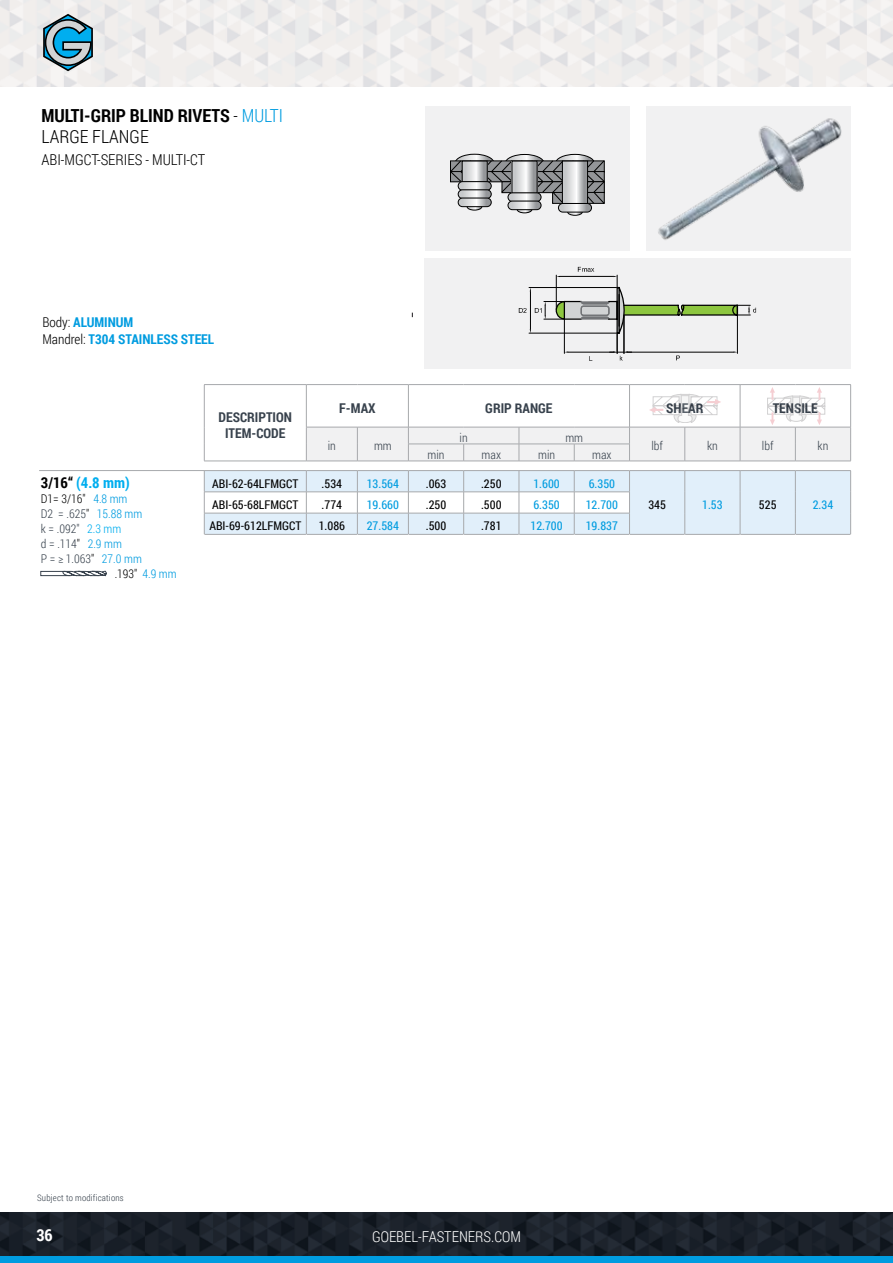
<style>
.page{position:relative;width:893px;height:1263px;background:#fff}
.page>*{position:absolute;margin:0;border:0;box-sizing:border-box;transform-origin:0 0}
.t1{font:700 18px/21px "Roboto Condensed";color:#000}
.t2{font:700 16.5px "Roboto Condensed";color:#fff}
.t3{font:300 15px "Roboto Condensed";color:#000}
.t4{font:300 15px "Roboto Condensed";color:#fff}
.t5{font:700 15px "Roboto Condensed";color:#00aeef}
.t6{font:700 13.5px/16.2px "Roboto Condensed";color:#38424d;text-align:center}
.t7{font:700 13.5px/16.5px "Roboto Condensed";color:#009ce0}
.t8{font:12px "Roboto Condensed";color:#000}
.t9{font:300 12px "Roboto Condensed";color:#38424d}
.t10{font:12px "Roboto Condensed";color:#009ce0}
.t11{font:300 12px "Roboto Condensed";color:#000}
.t12{font:300 9px "Roboto Condensed";letter-spacing:.02em;color:#38424d}
.s1{font-weight:300}
.s2{font-weight:300;color:#009ce0}
.s3{font-weight:300;color:#000}
.s4{color:#000}
.s5{color:#009ce0}
.s6{color:#00aeef}
</style>
<div class="page">
<img style="left:0;top:0;width:893px;height:86px">
<div style="left:0;top:1255px;width:893px;height:8px;background:#009ce0"></div>
<img style="left:0;top:1213px;width:893px;height:42px">
<div style="left:646px;top:106px;width:204px;height:145px;background:#f1f1f2"></div>
<div style="left:425px;top:258px;width:426px;height:111px;background:#f1f1f2"></div>
<div style="left:425px;top:106px;width:204px;height:145px;background:#f1f1f2"></div>
<svg style="left:43px;top:14px;width:50px;height:57px"></svg>
<svg style="left:40px;top:570px;width:67px;height:6px"></svg>
<hr style="left:306px;top:385px;width:1px;height:42px;background:#a7a9ac">
<hr style="left:408px;top:385px;width:1px;height:42px;background:#a7a9ac">
<hr style="left:629px;top:385px;width:1px;height:42px;background:#a7a9ac">
<hr style="left:740px;top:385px;width:1px;height:42px;background:#a7a9ac">
<hr style="left:850px;top:385px;width:1px;height:42px;background:#a7a9ac">
<hr style="left:204px;top:384px;width:102px;height:1px;background:#a7a9ac">
<hr style="left:204px;top:385px;width:1px;height:42px;background:#a7a9ac">
<svg style="left:204px;top:427px;width:1px;height:34px"></svg>
<hr style="left:204px;top:461px;width:102px;height:1px;background:#a7a9ac">
<hr style="left:306px;top:384px;width:51px;height:1px;background:#a7a9ac">
<hr style="left:357px;top:384px;width:51px;height:1px;background:#a7a9ac">
<hr style="left:408px;top:384px;width:56px;height:1px;background:#a7a9ac">
<hr style="left:464px;top:384px;width:55px;height:1px;background:#a7a9ac">
<hr style="left:519px;top:384px;width:55px;height:1px;background:#a7a9ac">
<hr style="left:574px;top:384px;width:55px;height:1px;background:#a7a9ac">
<hr style="left:629px;top:384px;width:56px;height:1px;background:#a7a9ac">
<hr style="left:685px;top:384px;width:55px;height:1px;background:#a7a9ac">
<hr style="left:740px;top:384px;width:55px;height:1px;background:#a7a9ac">
<hr style="left:795px;top:384px;width:56px;height:1px;background:#a7a9ac">
<hr style="left:306px;top:461px;width:51px;height:1px;background:#a7a9ac">
<hr style="left:357px;top:461px;width:51px;height:1px;background:#a7a9ac">
<hr style="left:629px;top:461px;width:56px;height:1px;background:#a7a9ac">
<hr style="left:685px;top:461px;width:55px;height:1px;background:#a7a9ac">
<hr style="left:740px;top:461px;width:55px;height:1px;background:#a7a9ac">
<hr style="left:795px;top:461px;width:56px;height:1px;background:#a7a9ac">
<hr style="left:408px;top:461px;width:56px;height:1px;background:#a7a9ac">
<hr style="left:464px;top:461px;width:55px;height:1px;background:#a7a9ac">
<hr style="left:519px;top:461px;width:55px;height:1px;background:#a7a9ac">
<hr style="left:574px;top:461px;width:55px;height:1px;background:#a7a9ac">
<hr style="left:204px;top:470px;width:102px;height:1px;background:#a7a9ac">
<hr style="left:306px;top:470px;width:51px;height:1px;background:#a7a9ac">
<hr style="left:357px;top:470px;width:51px;height:1px;background:#a7a9ac">
<hr style="left:408px;top:470px;width:56px;height:1px;background:#a7a9ac">
<hr style="left:464px;top:470px;width:55px;height:1px;background:#a7a9ac">
<hr style="left:519px;top:470px;width:55px;height:1px;background:#a7a9ac">
<hr style="left:574px;top:470px;width:55px;height:1px;background:#a7a9ac">
<hr style="left:629px;top:470px;width:56px;height:1px;background:#a7a9ac">
<hr style="left:685px;top:470px;width:55px;height:1px;background:#a7a9ac">
<hr style="left:740px;top:470px;width:55px;height:1px;background:#a7a9ac">
<hr style="left:795px;top:470px;width:56px;height:1px;background:#a7a9ac">
<svg style="left:204px;top:471px;width:647px;height:64px"></svg>
<hr style="left:39px;top:470px;width:165px;height:1px;background:#a7a9ac">
<svg style="left:306px;top:387px;width:545px;height:74px"></svg>
<svg style="left:519px;top:267px;width:237px;height:94px"></svg>
<svg style="left:450px;top:154px;width:155px;height:61px"></svg>
<div style="left:567px;top:208px;width:16px;height:8px;border:1px solid #000;border-radius:50%"></div>
<svg style="left:558px;top:203px;width:33px;height:9px"></svg>
<div style="left:558px;top:203px;width:34px;height:9px;border:1px solid #000;border-radius:4px"></div>
<img style="left:658px;top:118px;width:184px;height:122px">
<h1 class="t1" style="left:42px;top:104px;width:243px">MULTI-GRIP BLIND RIVETS <span class="s1">-</span> <span class="s2">MULTI<br></span><span class="s1">LARGE FLANGE</span></h1>
<p class="t3" style="left:42px;top:150px;width:165px">ABI-MGCT-SERIES - MULTI-CT</p>
<p class="t7" style="left:42px;top:313px;width:173px"><span class="s3">Body:</span> ALUMINUM<br><span class="s3">Mandrel:</span> T304 STAINLESS STEEL</p>
<p class="t6" style="left:219px;top:408px;width:75px">DESCRIPTION<br>ITEM-CODE</p>
<p class="t6" style="left:339px;top:399px;width:38px">F-MAX</p>
<p class="t6" style="left:485px;top:399px;width:69px">GRIP RANGE</p>
<p class="t6" style="left:666px;top:399px;width:39px">SHEAR</p>
<p class="t6" style="left:773px;top:399px;width:47px">TENSILE</p>
<p class="t9" style="left:328px;top:438px;width:10px">in</p>
<p class="t9" style="left:374px;top:438px;width:19px">mm</p>
<p class="t9" style="left:460px;top:429px;width:10px">in</p>
<p class="t9" style="left:565px;top:429px;width:19px">mm</p>
<p class="t9" style="left:428px;top:446px;width:19px">min</p>
<p class="t9" style="left:482px;top:446px;width:21px">max</p>
<p class="t9" style="left:538px;top:446px;width:19px">min</p>
<p class="t9" style="left:592px;top:446px;width:21px">max</p>
<p class="t9" style="left:651px;top:438px;width:13px">lbf</p>
<p class="t9" style="left:707px;top:438px;width:12px">kn</p>
<p class="t9" style="left:762px;top:438px;width:13px">lbf</p>
<p class="t9" style="left:818px;top:438px;width:12px">kn</p>
<p class="t5" style="left:41px;top:472px;width:90px"><span class="s4">3/16“</span> (4.8 mm)</p>
<p class="t11" style="left:41px;top:490px;width:88px">D1= 3/16" <span class="s5">4.8 mm</span></p>
<p class="t9" style="left:41px;top:505px;width:103px">D2 = .625<span class="s4">"</span> <span class="s5">15.88 mm</span></p>
<p class="t9" style="left:41px;top:520px;width:82px">k = .092" <span class="s6">2.3 mm</span></p>
<p class="t9" style="left:41px;top:535px;width:83px">d = .114<span class="s4">"</span> <span class="s5">2.9 mm</span></p>
<p class="t9" style="left:41px;top:550px;width:102px">P = ≥ 1.063<span class="s4">"</span> <span class="s5">27.0 mm</span></p>
<p class="t11" style="left:115px;top:565px;width:63px">.193" <span class="s5">4.9 mm</span></p>
<p class="t8" style="left:212px;top:475px;width:88px">ABI-62-64LFMGCT</p>
<p class="t8" style="left:322px;top:475px;width:22px">.534</p>
<p class="t10" style="left:367px;top:475px;width:34px">13.564</p>
<p class="t8" style="left:426px;top:475px;width:22px">.063</p>
<p class="t8" style="left:481px;top:475px;width:22px">.250</p>
<p class="t10" style="left:533px;top:475px;width:28px">1.600</p>
<p class="t10" style="left:589px;top:475px;width:28px">6.350</p>
<p class="t8" style="left:212px;top:496px;width:88px">ABI-65-68LFMGCT</p>
<p class="t8" style="left:322px;top:496px;width:22px">.774</p>
<p class="t10" style="left:367px;top:496px;width:34px">19.660</p>
<p class="t8" style="left:426px;top:496px;width:22px">.250</p>
<p class="t8" style="left:481px;top:496px;width:22px">.500</p>
<p class="t10" style="left:533px;top:496px;width:28px">6.350</p>
<p class="t10" style="left:586px;top:496px;width:34px">12.700</p>
<p class="t8" style="left:648px;top:496px;width:19px">345</p>
<p class="t10" style="left:702px;top:496px;width:22px">1.53</p>
<p class="t8" style="left:759px;top:496px;width:19px">525</p>
<p class="t10" style="left:813px;top:496px;width:22px">2.34</p>
<p class="t8" style="left:209px;top:517px;width:93px">ABI-69-612LFMGCT</p>
<p class="t8" style="left:319px;top:517px;width:28px">1.086</p>
<p class="t10" style="left:367px;top:517px;width:34px">27.584</p>
<p class="t8" style="left:426px;top:517px;width:22px">.500</p>
<p class="t8" style="left:481px;top:517px;width:22px">.781</p>
<p class="t10" style="left:530px;top:517px;width:34px">12.700</p>
<p class="t10" style="left:586px;top:517px;width:34px">19.837</p>
<p class="t12" style="left:37px;top:1191px;width:88px">Subject to modifications</p>
<h2 class="t2" style="left:36px;top:1224px;width:18px">36</h2>
<p class="t4" style="left:372px;top:1226px;width:150px">GOEBEL-FASTENERS.COM</p>
</div>
